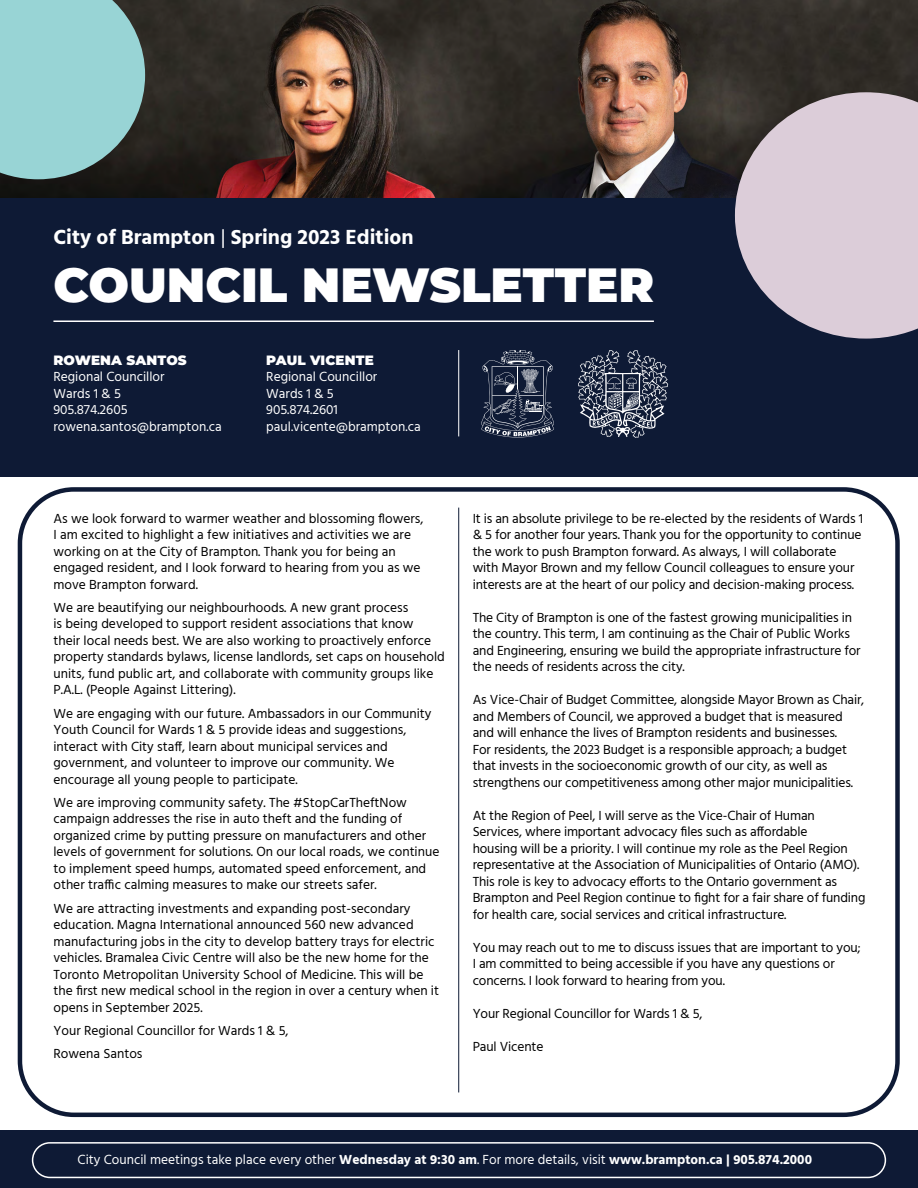
<style>
.page{position:relative;width:918px;height:1188px;background:#fff}
.page>*{position:absolute;margin:0;border:0;box-sizing:border-box;transform-origin:0 0}
.H1_Newsletter_Title{font:900 48px "Montserrat";color:#fff}
.t1{font:700 21px "Hind";color:#fff}
.BodyCopy{font:13.5px/16.5px "Hind";color:#000}
.Bodycopy_White{font:13.5px "Hind";color:#fff}
.Councillor_Names{font:900 13.5px "Montserrat";letter-spacing:.01em;color:#fff}
.s1{font-weight:400}
.s2{font-weight:700}
</style>
<div class="page">
<div style="left:0;top:1131px;width:918px;height:57px;background:#0e1a35"></div>
<img style="left:0;top:0;width:918px;height:199px">
<div style="left:0;top:199px;width:918px;height:278px;background:#0e1a35"></div>
<svg style="left:735px;top:92px;width:183px;height:247px;background:#bdb1bd"></svg>
<svg style="left:0;top:0;width:145px;height:179px;background:#89bebe"></svg>
<hr style="left:53px;top:320px;width:601px;height:2px;background:#fff">
<div style="left:18px;top:487px;width:882px;height:630px;border:4px solid #0e1a35;border-radius:54px"></div>
<div style="left:32px;top:1142px;width:854px;height:36px;border:2px solid #fff;border-radius:17px"></div>
<svg style="left:481px;top:350px;width:73px;height:88px"></svg>
<svg style="left:578px;top:350px;width:90px;height:88px"></svg>
<hr style="left:458px;top:350px;width:1px;height:86px;background:#fff">
<hr style="left:458px;top:508px;width:1px;height:584px;background:#0e1a34">
<p class="t1" style="left:53px;top:224px;width:362px">City of Brampton <span class="s1">|</span> Spring 2023 Edition</p>
<h1 class="H1_Newsletter_Title" style="left:53px;top:249px;width:602px">COUNCIL NEWSLETTER</h1>
<p class="Councillor_Names" style="left:53px;top:350px;width:135px">ROWENA SANTOS</p>
<p class="Bodycopy_White" style="left:53px;top:368px;width:113px">Regional Councillor</p>
<p class="Bodycopy_White" style="left:53px;top:384px;width:69px">Wards 1 &amp; 5</p>
<p class="Bodycopy_White" style="left:53px;top:401px;width:76px">905.874.2605</p>
<p class="Bodycopy_White" style="left:53px;top:417px;width:170px">rowena.santos@brampton.ca</p>
<h3 class="Councillor_Names" style="left:266px;top:350px;width:109px">PAUL VICENTE</h3>
<p class="Bodycopy_White" style="left:266px;top:368px;width:113px">Regional Councillor</p>
<p class="Bodycopy_White" style="left:266px;top:384px;width:69px">Wards 1 &amp; 5</p>
<p class="Bodycopy_White" style="left:266px;top:401px;width:73px">905.874.2601</p>
<p class="Bodycopy_White" style="left:266px;top:417px;width:156px">paul.vicente@brampton.ca</p>
<p class="BodyCopy" style="left:53px;top:511px;width:372px">As we look forward to warmer weather and blossoming flowers, I am excited to highlight a few initiatives and activities we are working on at the City of Brampton. Thank you for being an engaged resident, and I look forward to hearing from you as we move Brampton forward.</p>
<p class="BodyCopy" style="left:53px;top:600px;width:393px">We are beautifying our neighbourhoods. A new grant process<br>is being developed to support resident associations that know<br>their local needs best. We are also working to proactively enforce property standards bylaws, license landlords, set caps on household units, fund public art, and collaborate with community groups like P.A.L. (People Against Littering).</p>
<p class="BodyCopy" style="left:53px;top:706px;width:380px">We are engaging with our future. Ambassadors in our Community Youth Council for Wards 1 &amp; 5 provide ideas and suggestions, interact with City staff, learn about municipal services and government, and volunteer to improve our community. We encourage all young people to participate.</p>
<p class="BodyCopy" style="left:53px;top:795px;width:387px">We are improving community safety. The #StopCarTheftNow campaign addresses the rise in auto theft and the funding of organized crime by putting pressure on manufacturers and other levels of government for solutions. On our local roads, we continue to implement speed humps, automated speed enforcement, and other traffic calming measures to make our streets safer.</p>
<p class="BodyCopy" style="left:53px;top:901px;width:387px">We are attracting investments and expanding post-secondary education. Magna International announced 560 new advanced manufacturing jobs in the city to develop battery trays for electric vehicles. Bramalea Civic Centre will also be the new home for the Toronto Metropolitan University School of Medicine. This will be the first new medical school in the region in over a century when it opens in September 2025.</p>
<p class="BodyCopy" style="left:53px;top:1023px;width:237px">Your Regional Councillor for Wards 1 &amp; 5,</p>
<p class="BodyCopy" style="left:53px;top:1046px;width:91px">Rowena Santos</p>
<p class="BodyCopy" style="left:473px;top:511px;width:392px">It is an absolute privilege to be re-elected by the residents of Wards 1 &amp; 5 for another four years. Thank you for the opportunity to continue the work to push Brampton forward. As always, I will collaborate with Mayor Brown and my fellow Council colleagues to ensure your interests are at the heart of our policy and decision-making process.</p>
<p class="BodyCopy" style="left:473px;top:610px;width:389px">The City of Brampton is one of the fastest growing municipalities in the country. This term, I am continuing as the Chair of Public Works and Engineering, ensuring we build the appropriate infrastructure for the needs of residents across the city.</p>
<p class="BodyCopy" style="left:473px;top:692px;width:393px">As Vice-Chair of Budget Committee, alongside Mayor Brown as Chair, and Members of Council, we approved a budget that is measured and will enhance the lives of Brampton residents and businesses.<br>For residents, the 2023 Budget is a responsible approach; a budget that invests in the socioeconomic growth of our city, as well as strengthens our competitiveness among other major municipalities.</p>
<p class="BodyCopy" style="left:473px;top:808px;width:394px">At the Region of Peel, I will serve as the Vice-Chair of Human Services, where important advocacy files such as affordable<br>housing will be a priority. I will continue my role as the Peel Region representative at the Association of Municipalities of Ontario (AMO).<br>This role is key to advocacy efforts to the Ontario government as Brampton and Peel Region continue to fight for a fair share of funding for health care, social services and critical infrastructure.</p>
<p class="BodyCopy" style="left:473px;top:940px;width:389px">You may reach out to me to discuss issues that are important to you;<br>I am committed to being accessible if you have any questions or concerns. I look forward to hearing from you.</p>
<p class="BodyCopy" style="left:473px;top:1006px;width:231px">Your Regional Councillor for Wards 1 &amp; 5,</p>
<p class="BodyCopy" style="left:473px;top:1039px;width:72px">Paul Vicente</p>
<p class="Bodycopy_White" style="left:78px;top:1151px;width:736px">City Council meetings take place every other <span class="s2">Wednesday at 9:30 am</span>. For more details, visit <span class="s2">www.brampton.ca | 905.874.2000</span></p>
</div>
